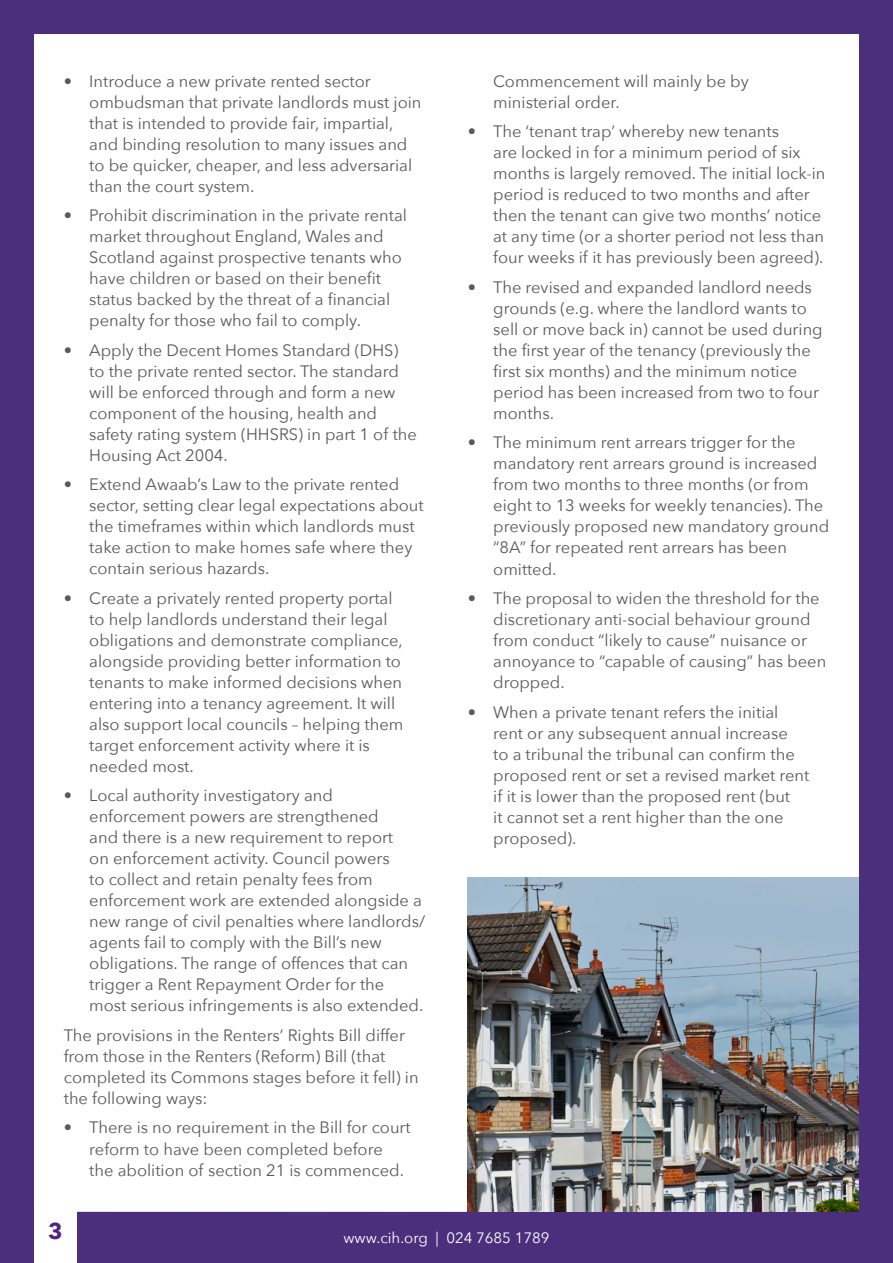
<style>
.page{position:relative;width:893px;height:1263px;background:#4b2e7c}
.page>*{position:absolute;margin:0;border:0;box-sizing:border-box;transform-origin:0 0}
.t1{font:700 22.5px "Avenir Next";color:#522380}
.t2{font:16.5px/21px "Avenir Next";color:#58595b}
.t3{font:15px "Avenir Next";color:#fff}
</style>
<div class="page">
<div style="left:34px;top:34px;width:825px;height:1178px;background:#fff"></div>
<div style="left:34px;top:1208px;width:43px;height:55px;background:#fff"></div>
<img style="left:468px;top:878px;width:391px;height:334px">
<p class="t2" style="left:89px;top:70px;width:334px;text-indent:-26px">• Introduce a new private rented sector ombudsman that private landlords must join that is intended to provide fair, impartial, and binding resolution to many issues and to be quicker, cheaper, and less adversarial than the court system.</p>
<p class="t2" style="left:89px;top:204px;width:319px;text-indent:-26px">• Prohibit discrimination in the private rental market throughout England, Wales and Scotland against prospective tenants who have children or based on their benefit status backed by the threat of a financial penalty for those who fail to comply.</p>
<p class="t2" style="left:89px;top:339px;width:329px;text-indent:-26px">• Apply the Decent Homes Standard (DHS) to the private rented sector. The standard will be enforced through and form a new component of the housing, health and safety rating system (HHSRS) in part 1 of the Housing Act 2004.</p>
<p class="t2" style="left:89px;top:473px;width:336px;text-indent:-26px">• Extend Awaab’s Law to the private rented sector, setting clear legal expectations about the timeframes within which landlords must take action to make homes safe where they contain serious hazards.</p>
<p class="t2" style="left:89px;top:587px;width:316px;text-indent:-26px">• Create a privately rented property portal to help landlords understand their legal obligations and demonstrate compliance, alongside providing better information to tenants to make informed decisions when entering into a tenancy agreement. It will also support local councils – helping them target enforcement activity where it is needed most.</p>
<p class="t2" style="left:89px;top:784px;width:337px;text-indent:-26px">• Local authority investigatory and enforcement powers are strengthened<br>and there is a new requirement to report<br>on enforcement activity. Council powers<br>to collect and retain penalty fees from enforcement work are extended alongside a new range of civil penalties where landlords/ agents fail to comply with the Bill’s new obligations. The range of offences that can trigger a Rent Repayment Order for the most serious infringements is also extended.</p>
<p class="t2" style="left:64px;top:1024px;width:356px">The provisions in the Renters’ Rights Bill differ from those in the Renters (Reform) Bill (that completed its Commons stages before it fell) in the following ways:</p>
<p class="t2" style="left:89px;top:1116px;width:323px;text-indent:-26px">• There is no requirement in the Bill for court reform to have been completed before the abolition of section 21 is commenced.</p>
<p class="t2" style="left:493px;top:70px;width:257px">Commencement will mainly be by ministerial order.</p>
<p class="t2" style="left:493px;top:120px;width:334px;text-indent:-26px">• The ‘tenant trap’ whereby new tenants<br>are locked in for a minimum period of six months is largely removed. The initial lock-in period is reduced to two months and after then the tenant can give two months’ notice at any time (or a shorter period not less than four weeks if it has previously been agreed).</p>
<p class="t2" style="left:493px;top:276px;width:331px;text-indent:-26px">• The revised and expanded landlord needs grounds (e.g. where the landlord wants to sell or move back in) cannot be used during the first year of the tenancy (previously the first six months) and the minimum notice period has been increased from two to four months.</p>
<p class="t2" style="left:493px;top:431px;width:337px;text-indent:-26px">• The minimum rent arrears trigger for the mandatory rent arrears ground is increased from two months to three months (or from eight to 13 weeks for weekly tenancies). The previously proposed new mandatory ground “8A” for repeated rent arrears has been omitted.</p>
<p class="t2" style="left:493px;top:587px;width:334px;text-indent:-26px">• The proposal to widen the threshold for the discretionary anti-social behaviour ground from conduct “likely to cause” nuisance or annoyance to “capable of causing” has been dropped.</p>
<p class="t2" style="left:493px;top:701px;width:318px;text-indent:-26px">• When a private tenant refers the initial rent or any subsequent annual increase<br>to a tribunal the tribunal can confirm the proposed rent or set a revised market rent if it is lower than the proposed rent (but<br>it cannot set a rent higher than the one proposed).</p>
<h1 class="t1" style="left:48px;top:1212px;width:16px">3</h1>
<p class="t3" style="left:343px;top:1225px;width:208px">www.cih.org | 024 7685 1789</p>
</div>
